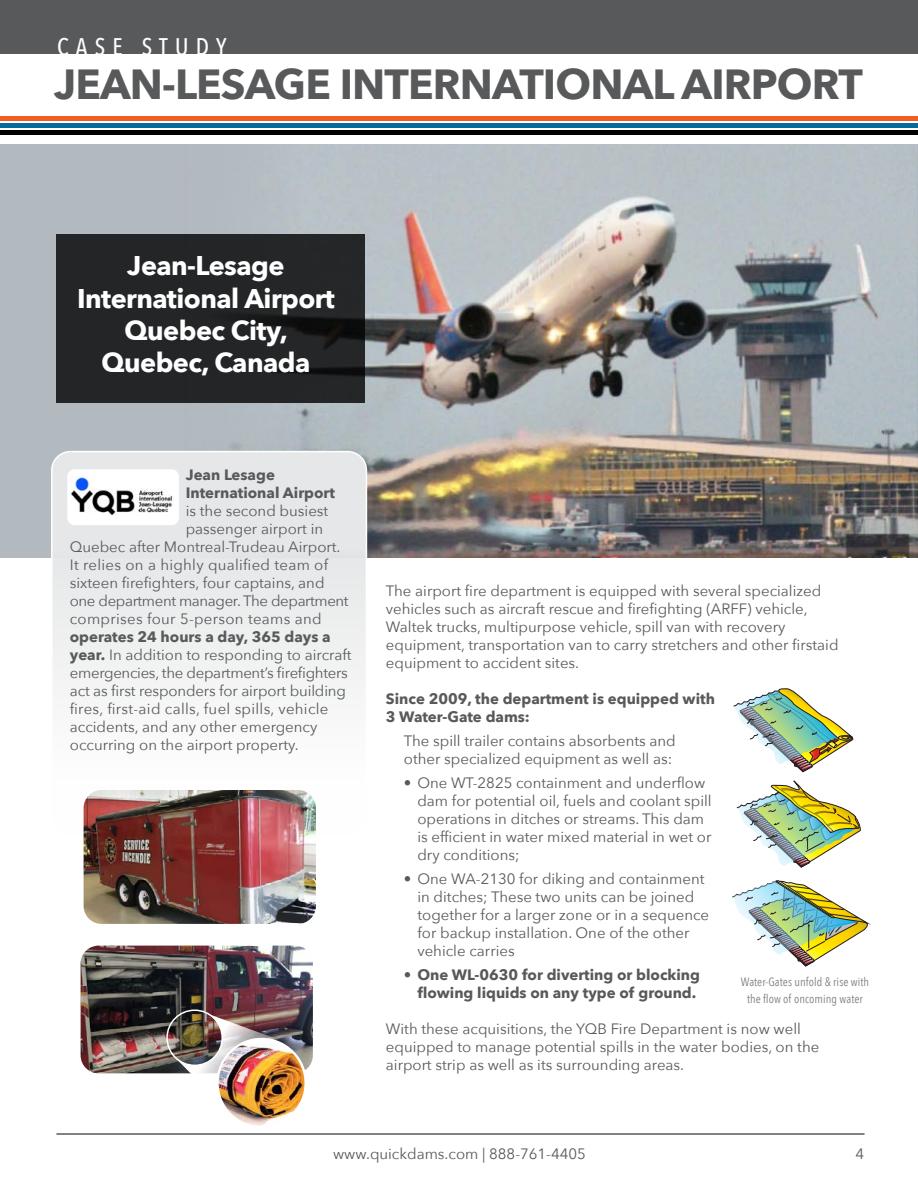
<style>
.page{position:relative;width:918px;height:1188px;background:#fff}
.page>*{position:absolute;margin:0;border:0;box-sizing:border-box;transform-origin:0 0}
.t1{font:700 42px "Avenir Next";letter-spacing:-.02em;color:#58595b}
.t2{font:700 27px/32.4px "Avenir Next";letter-spacing:-.02em;color:#fff;text-align:center}
.t3{font:500 24px "Avenir Next Condensed";letter-spacing:.3em;color:#fff}
.t4{font:15px/18px "Avenir Next";color:#58595b}
.t5{font:700 15px/18px "Avenir Next";color:#58595b}
.t6{font:15px "Avenir Next";letter-spacing:.02em;color:#58595b}
.t7{font:15px "Avenir Next";letter-spacing:-.025em;color:#58595b}
.t8{font:12px/16.5px "Avenir Next Condensed";letter-spacing:.005em;color:#808285;text-align:center}
.s1{font-weight:700}
.s2{font-weight:400}
</style>
<div class="page">
<div style="left:0;top:0;width:918px;height:54px;background:#58595b"></div>
<hr style="left:56px;top:1133px;width:809px;height:2px;background:#58595b">
<div style="left:0;top:144px;width:918px;height:414px;background:#b2b9bf"></div>
<img style="left:181px;top:144px;width:737px;height:414px">
<div style="left:52px;top:452px;width:314px;height:383px;background:linear-gradient(to bottom,#e1e2e3,#fff);border-radius:19px"></div>
<div style="left:51px;top:451px;width:316px;height:385px;border:2px solid #fff;border-radius:19px"></div>
<img style="left:84px;top:790px;width:232px;height:134px">
<img style="left:81px;top:946px;width:232px;height:127px">
<div style="left:57px;top:234px;width:308px;height:168px;background:#232526"></div>
<div style="left:67px;top:469px;width:112px;height:56px;background:#fff;border-radius:7px"></div>
<img style="left:72px;top:476px;width:101px;height:38px">
<img style="left:737px;top:781px;width:124px;height:86px">
<img style="left:733px;top:688px;width:121px;height:84px">
<img style="left:732px;top:880px;width:138px;height:86px">
<img style="left:167px;top:1010px;width:55px;height:55px;border-radius:28px">
<div style="left:166px;top:1009px;width:57px;height:57px;border:2px solid #fff;border-radius:50%"></div>
<img style="left:171px;top:1014px;width:135px;height:60px">
<img style="left:218px;top:1044px;width:88px;height:81px">
<div style="left:216px;top:1038px;width:91px;height:90px;border:2px solid #fff;border-radius:50%"></div>
<div style="left:0;top:116px;width:918px;height:5px;background:#f15d22"></div>
<div style="left:0;top:123px;width:918px;height:5px;background:#05699c"></div>
<div style="left:0;top:130px;width:918px;height:5px;background:#000"></div>
<h3 class="t3" style="left:57px;top:32px;width:171px">CASE STUDY</h3>
<h1 class="t1" style="left:54px;top:48px;width:810px">JEAN-LESAGE INTERNATIONAL AIRPORT</h1>
<h2 class="t2" style="left:77px;top:249px;width:259px">Jean-Lesage<br>International Airport<br>Quebec City,<br>Quebec, Canada</h2>
<p class="t5" style="left:186px;top:465px;width:151px">Jean Lesage<br>International Airport</p>
<p class="t4" style="left:186px;top:501px;width:144px">is the second busiest</p>
<p class="t4" style="left:186px;top:519px;width:139px">passenger airport in</p>
<p class="t4" style="left:70px;top:537px;width:272px">Quebec after Montreal-Trudeau Airport.</p>
<p class="t6" style="left:70px;top:552px;width:260px">It relies on a highly qualified team of</p>
<p class="t4" style="left:70px;top:573px;width:256px">sixteen firefighters, four captains, and</p>
<p class="t7" style="left:70px;top:588px;width:280px">one department manager. The department</p>
<p class="t6" style="left:70px;top:606px;width:253px">comprises four 5-person teams and</p>
<p class="t4" style="left:70px;top:627px;width:283px"><span class="s1">operates 24 hours a day, 365 days a year.</span> In addition to responding to aircraft emergencies, the department’s firefighters act as first responders for airport building fires, first-aid calls, fuel spills, vehicle accidents, and any other emergency occurring on the airport property.</p>
<p class="t4" style="left:386px;top:582px;width:454px">The airport fire department is equipped with several specialized vehicles such as aircraft rescue and firefighting (ARFF) vehicle, Waltek trucks, multipurpose vehicle, spill van with recovery equipment, transportation van to carry stretchers and other firstaid equipment to accident sites.</p>
<p class="t5" style="left:386px;top:690px;width:331px">Since 2009, the department is equipped with<br>3 Water-Gate dams:</p>
<p class="t4" style="left:404px;top:732px;width:273px">The spill trailer contains absorbents and other specialized equipment as well as:</p>
<p class="t4" style="left:417px;top:774px;width:296px;text-indent:-14px">• One WT-2825 containment and underflow dam for potential oil, fuels and coolant spill operations in ditches or streams. This dam is efficient in water mixed material in wet or dry conditions;</p>
<p class="t4" style="left:417px;top:870px;width:293px;text-indent:-14px">• One WA-2130 for diking and containment in ditches; These two units can be joined together for a larger zone or in a sequence for backup installation. One of the other vehicle carries</p>
<p class="t5" style="left:404px;top:966px;width:298px;text-align:right"><span class="s2">•</span> One WL-0630 for diverting or blocking flowing liquids on any type of ground.</p>
<p class="t4" style="left:386px;top:1020px;width:435px">With these acquisitions, the YQB Fire Department is now well equipped to manage potential spills in the water bodies, on the airport strip as well as its surrounding areas.</p>
<p class="t8" style="left:741px;top:973px;width:130px">Water-Gates unfold &amp; rise with the flow of oncoming water</p>
<p class="t4" style="left:333px;top:1144px;width:254px">www.quickdams.com | 888-761-4405</p>
<p class="t4" style="left:855px;top:1144px;width:10px">4</p>
</div>
